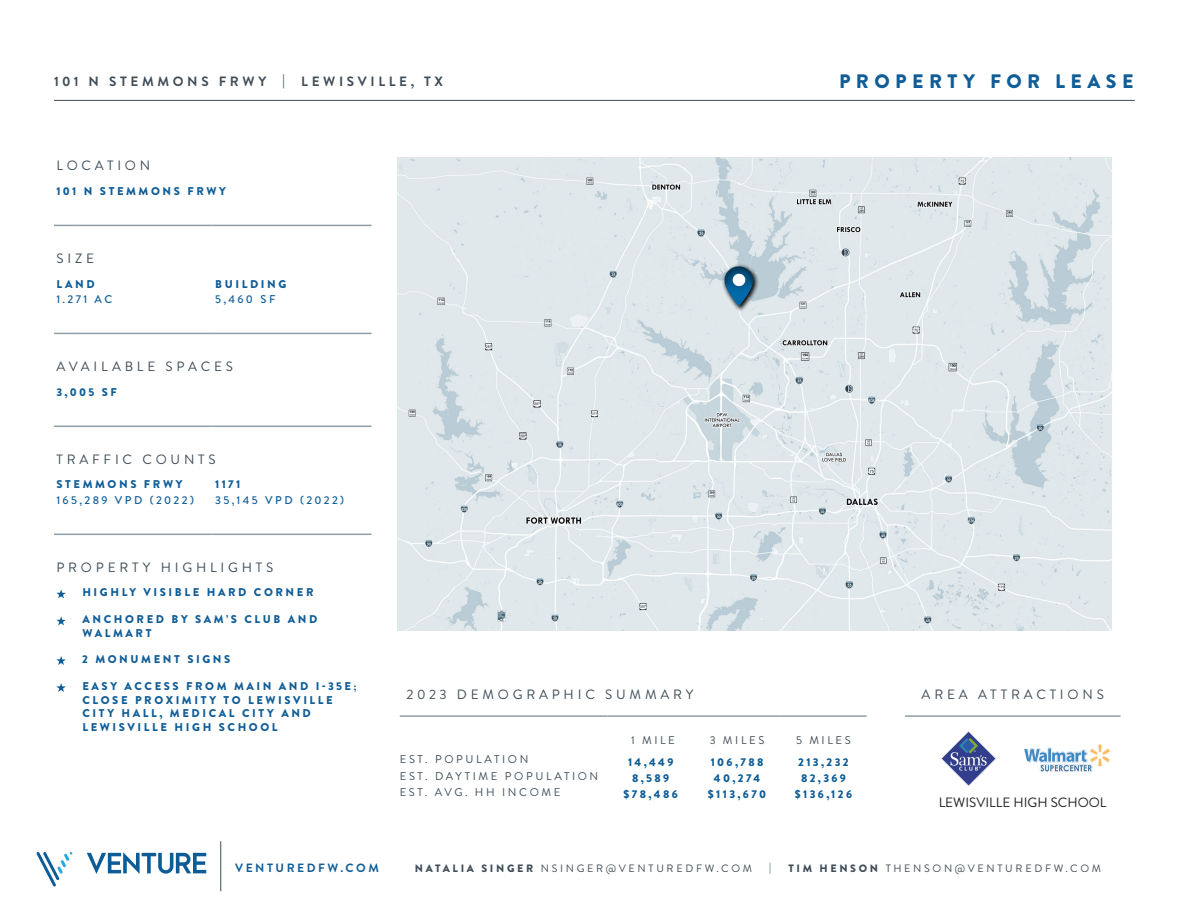
<style>
.page{position:relative;width:1188px;height:918px;background:#fff}
.page>*{position:absolute;margin:0;border:0;box-sizing:border-box;transform-origin:0 0}
.t1{font:900 19.5px "Brandon Grotesque";letter-spacing:.28em;color:#105d97}
.t2{font:13.5px "Brandon Grotesque";letter-spacing:.28em;color:#3f4d57}
.t3{font:700 13.5px "Brandon Grotesque";letter-spacing:.27em;color:#3f4d57}
.t4{font:13.5px "Brandon Grotesque";color:#231f20}
.t5{font:700 12px "Brandon Grotesque";letter-spacing:.21em;color:#105d97}
.t6{font:900 11.25px/13.5px "Brandon Grotesque";letter-spacing:.23em;color:#105d97}
.t7{font:11.25px "Brandon Grotesque";letter-spacing:.23em;color:#3f4d57}
.t8{font:900 11.25px "Brandon Grotesque";letter-spacing:.21em;color:#0d5c96}
.t9{font:500 11.25px "Brandon Grotesque";letter-spacing:.21em;color:#105d97}
.t10{font:10.65px "Brandon Grotesque";letter-spacing:.25em;color:#3f4d57}
.s1{font-weight:900}
</style>
<div class="page">
<svg style="left:37px;top:852px;width:36px;height:34px"></svg>
<svg style="left:87px;top:852px;width:119px;height:22px"></svg>
<hr style="left:220px;top:841px;width:1px;height:50px;background:#3f4d57">
<hr style="left:54px;top:100px;width:1081px;height:1px;background:#3f4d57">
<hr style="left:400px;top:715px;width:208px;height:2px;background:#8f9fa8">
<hr style="left:608px;top:715px;width:86px;height:2px;background:#8f9fa8">
<hr style="left:694px;top:715px;width:86px;height:2px;background:#8f9fa8">
<hr style="left:780px;top:715px;width:87px;height:2px;background:#8f9fa8">
<hr style="left:905px;top:715px;width:216px;height:2px;background:#8f9fa8">
<img style="left:397px;top:158px;width:715px;height:473px">
<svg style="left:54px;top:225px;width:26px;height:1px"></svg>
<hr style="left:80px;top:225px;width:133px;height:1px;background:#8f9fa8">
<hr style="left:213px;top:225px;width:159px;height:1px;background:#8f9fa8">
<svg style="left:54px;top:534px;width:26px;height:1px"></svg>
<hr style="left:80px;top:534px;width:133px;height:1px;background:#8f9fa8">
<hr style="left:213px;top:534px;width:159px;height:1px;background:#8f9fa8">
<svg style="left:54px;top:333px;width:26px;height:1px"></svg>
<hr style="left:80px;top:333px;width:133px;height:1px;background:#8f9fa8">
<hr style="left:213px;top:333px;width:159px;height:1px;background:#8f9fa8">
<svg style="left:54px;top:426px;width:26px;height:1px"></svg>
<hr style="left:80px;top:426px;width:133px;height:1px;background:#8f9fa8">
<hr style="left:213px;top:426px;width:159px;height:1px;background:#8f9fa8">
<svg style="left:56px;top:589px;width:10px;height:9px"></svg>
<svg style="left:56px;top:616px;width:10px;height:9px"></svg>
<svg style="left:56px;top:656px;width:10px;height:9px"></svg>
<svg style="left:56px;top:683px;width:10px;height:9px"></svg>
<img style="left:719px;top:258px;width:41px;height:55px">
<img style="left:942px;top:732px;width:53px;height:53px">
<img style="left:1024px;top:744px;width:86px;height:28px">
<p class="t3" style="left:54px;top:72px;width:391px">101 N STEMMONS FRWY | LEWISVILLE, TX</p>
<p class="t2" style="left:56px;top:156px;width:95px">LOCATION</p>
<p class="t6" style="left:56px;top:184px;width:171px">101 N STEMMONS FRWY</p>
<p class="t2" style="left:56px;top:249px;width:39px">SIZE</p>
<p class="t6" style="left:56px;top:277px;width:40px">LAND</p>
<p class="t6" style="left:215px;top:277px;width:73px">BUILDING</p>
<p class="t9" style="left:56px;top:291px;width:58px">1.271 AC</p>
<p class="t9" style="left:215px;top:291px;width:62px">5,460 SF</p>
<p class="t2" style="left:56px;top:357px;width:178px">AVAILABLE SPACES</p>
<p class="t6" style="left:56px;top:385px;width:62px">3,005 SF</p>
<p class="t2" style="left:56px;top:450px;width:161px">TRAFFIC COUNTS</p>
<p class="t6" style="left:56px;top:478px;width:127px">STEMMONS FRWY</p>
<p class="t6" style="left:215px;top:478px;width:27px">1171</p>
<p class="t9" style="left:56px;top:492px;width:139px">165,289 VPD (2022)</p>
<p class="t9" style="left:215px;top:492px;width:131px">35,145 VPD (2022)</p>
<p class="t1" style="left:839px;top:67px;width:296px">PROPERTY FOR LEASE</p>
<p class="t2" style="left:56px;top:558px;width:218px">PROPERTY HIGHLIGHTS</p>
<p class="t6" style="left:82px;top:586px;width:233px">HIGHLY VISIBLE HARD CORNER</p>
<p class="t6" style="left:82px;top:613px;width:237px">ANCHORED BY SAM’S CLUB AND<br>WALMART</p>
<p class="t6" style="left:82px;top:653px;width:150px">2 MONUMENT SIGNS</p>
<p class="t6" style="left:82px;top:680px;width:275px">EASY ACCESS FROM MAIN AND I-35E;<br>CLOSE PROXIMITY TO LEWISVILLE<br>CITY HALL, MEDICAL CITY AND<br>LEWISVILLE HIGH SCHOOL</p>
<p class="t2" style="left:407px;top:685px;width:288px">2023 DEMOGRAPHIC SUMMARY</p>
<p class="t2" style="left:922px;top:685px;width:184px">AREA ATTRACTIONS</p>
<p class="t7" style="left:631px;top:732px;width:45px">1 MILE</p>
<p class="t7" style="left:710px;top:732px;width:56px">3 MILES</p>
<p class="t7" style="left:796px;top:732px;width:56px">5 MILES</p>
<p class="t7" style="left:400px;top:752px;width:130px">EST. POPULATION</p>
<p class="t8" style="left:628px;top:754px;width:47px">14,449</p>
<p class="t8" style="left:711px;top:754px;width:54px">106,788</p>
<p class="t8" style="left:798px;top:754px;width:52px">213,232</p>
<p class="t7" style="left:400px;top:768px;width:200px">EST. DAYTIME POPULATION</p>
<p class="t8" style="left:632px;top:770px;width:39px">8,589</p>
<p class="t8" style="left:714px;top:770px;width:48px">40,274</p>
<p class="t8" style="left:801px;top:770px;width:46px">82,369</p>
<p class="t7" style="left:400px;top:784px;width:162px">EST. AVG. HH INCOME</p>
<p class="t8" style="left:624px;top:786px;width:56px">$78,486</p>
<p class="t8" style="left:708px;top:786px;width:60px">$113,670</p>
<p class="t8" style="left:795px;top:786px;width:59px">$136,126</p>
<p class="t4" style="left:939px;top:793px;width:169px">LEWISVILLE HIGH SCHOOL</p>
<p class="t5" style="left:235px;top:860px;width:145px">VENTUREDFW.COM</p>
<p class="t10" style="left:415px;top:861px;width:339px"><span class="s1">NATALIA SINGER</span> NSINGER@VENTUREDFW.COM</p>
<p class="t10" style="left:769px;top:861px;width:4px">|</p>
<p class="t10" style="left:788px;top:861px;width:314px"><span class="s1">TIM HENSON</span> THENSON@VENTUREDFW.COM</p>
</div>
